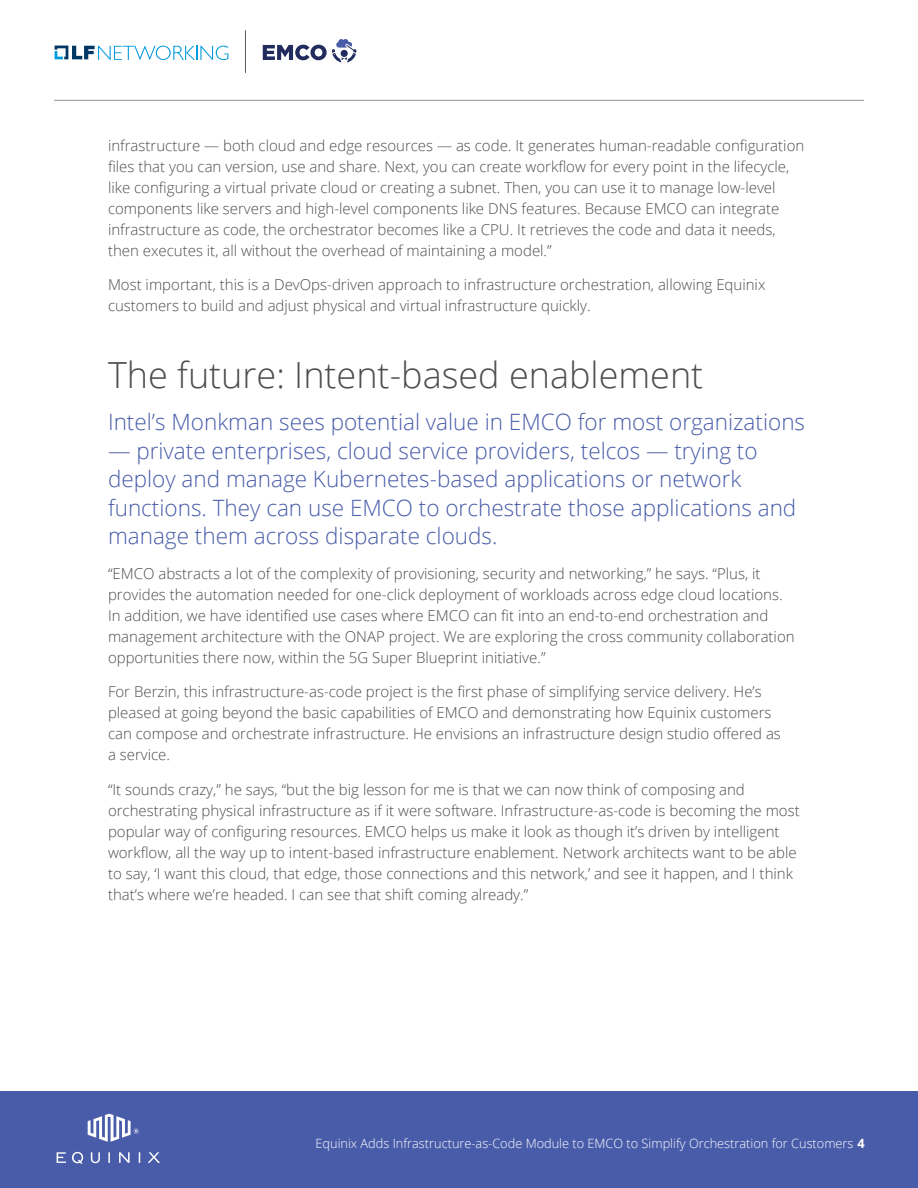
<style>
.page{position:relative;width:918px;height:1188px;background:#fff}
.page>*{position:absolute;margin:0;border:0;box-sizing:border-box;transform-origin:0 0}
.t1{font:300 36px "Open Sans";color:#4d4d4f}
.t2{font:300 22.5px/28.5px "Open Sans";color:#495ca9}
.t3{font:300 15px/21px "Open Sans";color:#4d4d4f}
.t4{font:300 12.75px "Open Sans";color:#fff}
.s1{font-weight:700}
</style>
<div class="page">
<div style="left:0;top:1091px;width:918px;height:97px;background:#495ca9"></div>
<svg style="left:57px;top:1152px;width:103px;height:12px"></svg>
<svg style="left:88px;top:1114px;width:51px;height:28px"></svg>
<svg style="left:55px;top:46px;width:173px;height:14px"></svg>
<svg style="left:263px;top:39px;width:93px;height:24px"></svg>
<hr style="left:245px;top:30px;width:1px;height:43px;background:#58595b">
<hr style="left:54px;top:100px;width:810px;height:1px;background:#939598">
<p class="t3" style="left:108px;top:134px;width:698px">infrastructure — both cloud and edge resources — as code. It generates human-readable configuration files that you can version, use and share. Next, you can create workflow for every point in the lifecycle, like configuring a virtual private cloud or creating a subnet. Then, you can use it to manage low-level components like servers and high-level components like DNS features. Because EMCO can integrate infrastructure as code, the orchestrator becomes like a CPU. It retrieves the code and data it needs, then executes it, all without the overhead of maintaining a model.”</p>
<p class="t3" style="left:108px;top:274px;width:659px">Most important, this is a DevOps-driven approach to infrastructure orchestration, allowing Equinix customers to build and adjust physical and virtual infrastructure quickly.</p>
<h1 class="t1" style="left:108px;top:351px;width:597px">The future: Intent-based enablement</h1>
<h2 class="t2" style="left:108px;top:407px;width:699px">Intel’s Monkman sees potential value in EMCO for most organizations</h2>
<h2 class="t2" style="left:108px;top:436px;width:690px">— private enterprises, cloud service providers, telcos — trying to deploy and manage Kubernetes-based applications or network functions. They can use EMCO to orchestrate those applications and manage them across disparate clouds.</h2>
<p class="t3" style="left:108px;top:562px;width:688px">“EMCO abstracts a lot of the complexity of provisioning, security and networking,” he says. “Plus, it provides the automation needed for one-click deployment of workloads across edge cloud locations.<br>In addition, we have identified use cases where EMCO can fit into an end-to-end orchestration and management architecture with the ONAP project. We are exploring the cross community collaboration opportunities there now, within the 5G Super Blueprint initiative.”</p>
<p class="t3" style="left:108px;top:681px;width:674px">For Berzin, this infrastructure-as-code project is the first phase of simplifying service delivery. He’s pleased at going beyond the basic capabilities of EMCO and demonstrating how Equinix customers can compose and orchestrate infrastructure. He envisions an infrastructure design studio offered as a service.</p>
<p class="t3" style="left:108px;top:778px;width:693px">“It sounds crazy,” he says, “but the big lesson for me is that we can now think of composing and orchestrating physical infrastructure as if it were software. Infrastructure-as-code is becoming the most popular way of configuring resources. EMCO helps us make it look as though it’s driven by intelligent workflow, all the way up to intent-based infrastructure enablement. Network architects want to be able to say, ‘I want this cloud, that edge, those connections and this network,’ and see it happen, and I think that’s where we’re headed. I can see that shift coming already.”</p>
<p class="t4" style="left:316px;top:1134px;width:551px">Equinix Adds Infrastructure-as-Code Module to EMCO to Simplify Orchestration for Customers <span class="s1">4</span></p>
</div>
